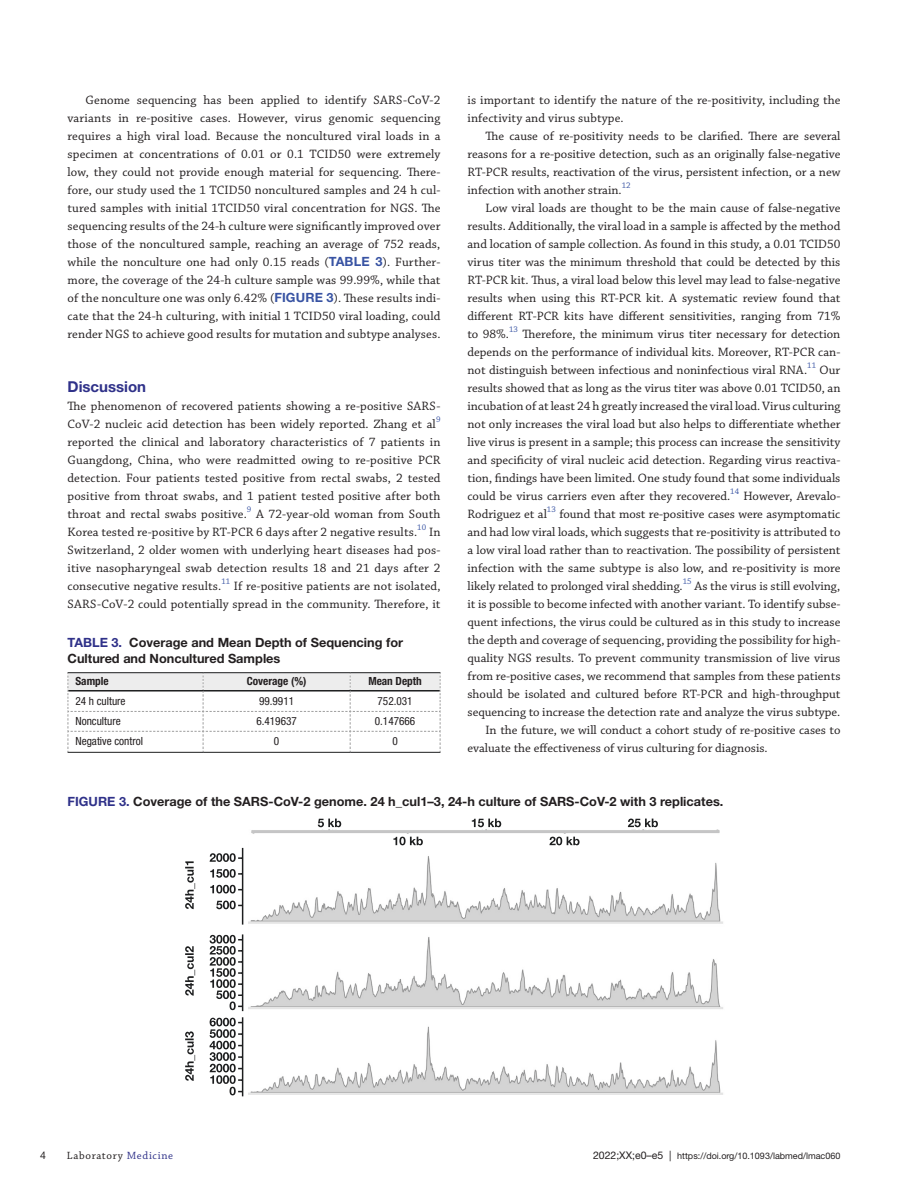
<style>
.page{position:relative;width:908px;height:1201px;background:#fff}
.page>*{position:absolute;margin:0;border:0;box-sizing:border-box;transform-origin:0 0}
.HeadA{font:700 15px "Helvetica Neue LT Std";color:#2f3189}
.TextInd{font:12.75px/18px "Chaparral Pro";color:#231f20;text-align:justify}
.Text{font:12.75px/18px "Chaparral Pro";letter-spacing:.01em;color:#231f20}
.FigCapt{font:700 12.75px "Helvetica Neue LT Std";color:#231f20}
.TabTitle{font:700 12.75px/16.5px "Helvetica Neue LT Std";color:#231f20}
.TableHeader{font:700 condensed 11.25px "Helvetica Neue LT Std";color:#231f20}
.TableBody{font:condensed 11.25px "Helvetica Neue LT Std";color:#231f20}
.TableBody1{font:condensed 11.25px "Helvetica Neue LT Std";color:#231f20}
.TableBody2{font:condensed 11.25px "Helvetica Neue LT Std";color:#231f20}
.t1{font:10.95px "Chaparral Pro Regular 2";letter-spacing:.06em;color:#231f20}
.t2{font:10.5px "Helvetica Neue LT Std";color:#231f20}
.t3{font:9px "Helvetica Neue LT Std";color:#231f20}
.TextInd-2{font:8.55px "Chaparral Pro";color:#3853a3}
.Text-2{font:8.55px "Chaparral Pro";color:#3853a3}
.s1{font-family:"Helvetica Neue LT Std";font-weight:700;color:#3853a3}
.s2{font-size:12.75px;color:#231f20}
.s3{color:#2f3189}
.s4{font-size:10.5px}
</style>
<div class="page">
<hr style="left:68px;top:752px;width:135px;height:1px;background:#1d1e1f">
<hr style="left:203px;top:752px;width:147px;height:1px;background:#1d1e1f">
<hr style="left:350px;top:752px;width:90px;height:1px;background:#1d1e1f">
<svg style="left:68px;top:672px;width:372px;height:80px"></svg>
<img style="left:248px;top:830px;width:475px;height:264px">
<div style="left:392px;top:834px;width:190px;height:12px;background:#fff"></div>
<hr style="left:242px;top:1017px;width:1px;height:79px;background:#1d1e1f">
<hr style="left:242px;top:934px;width:1px;height:77px;background:#1d1e1f">
<hr style="left:242px;top:848px;width:1px;height:76px;background:#1d1e1f">
<svg style="left:185px;top:1031px;width:10px;height:50px"></svg>
<svg style="left:209px;top:1017px;width:34px;height:78px"></svg>
<svg style="left:185px;top:946px;width:10px;height:49px"></svg>
<svg style="left:317px;top:818px;width:24px;height:9px"></svg>
<svg style="left:471px;top:818px;width:30px;height:9px"></svg>
<svg style="left:393px;top:836px;width:29px;height:9px"></svg>
<svg style="left:549px;top:836px;width:30px;height:9px"></svg>
<svg style="left:627px;top:818px;width:30px;height:9px"></svg>
<svg style="left:209px;top:935px;width:33px;height:75px"></svg>
<svg style="left:209px;top:853px;width:33px;height:9px"></svg>
<svg style="left:185px;top:861px;width:10px;height:48px"></svg>
<svg style="left:216px;top:900px;width:26px;height:9px"></svg>
<svg style="left:210px;top:884px;width:32px;height:9px"></svg>
<svg style="left:210px;top:869px;width:32px;height:8px"></svg>
<p class="TextInd" style="left:67px;top:91px;width:374px;text-indent:18px">Genome sequencing has been applied to identify SARS-CoV-2 variants in re-positive cases. However, virus genomic sequencing requires a high viral load. Because the noncultured viral loads in a specimen at concentrations of 0.01 or 0.1 TCID50 were extremely low, they could not provide enough material for sequencing. There&shy;fore, our study used the 1 TCID50 noncultured samples and 24 h cul&shy;tured samples with initial 1TCID50 viral concentration for NGS. The sequencing results of the 24-h culture were significantly improved over those of the noncultured sample, reaching an average of 752 reads, while the nonculture one had only 0.15 reads (<span class="s1">TABLE 3</span>). Further&shy;more, the coverage of the 24-h culture sample was 99.99%, while that of the nonculture one was only 6.42% (<span class="s1">FIGURE 3</span>). These results indi&shy;cate that the 24-h culturing, with initial 1 TCID50 viral loading, could render NGS to achieve good results for mutation and subtype analyses.</p>
<h2 class="HeadA" style="left:68px;top:377px;width:80px">Discussion</h2>
<p class="Text" style="left:68px;top:397px;width:374px">The phenomenon of recovered patients showing a re-positive SARS-<br>CoV-2 nucleic acid detection has been widely reported. Zhang et al</p>
<p class="Text-2" style="left:436px;top:414px;width:6px">9</p>
<p class="Text" style="left:67px;top:433px;width:374px;text-align:justify">reported the clinical and laboratory characteristics of 7 patients in Guangdong, China, who were readmitted owing to re-positive PCR detection. Four patients tested positive from rectal swabs, 2 tested positive from throat swabs, and 1 patient tested positive after both throat and rectal swabs positive.<sup>9</sup> A 72-year-old woman from South Korea tested re-positive by RT-PCR 6 days after 2 negative results.</p>
<p class="Text-2" style="left:417px;top:522px;width:25px">10 <span class="s2">In</span></p>
<p class="Text" style="left:67px;top:541px;width:374px;text-align:justify">Switzerland, 2 older women with underlying heart diseases had pos&shy;itive nasopharyngeal swab detection results 18 and 21 days after 2 consecutive negative results.<sup>11</sup> If re-positive patients are not isolated, SARS-CoV-2 could potentially spread in the community. Therefore, it</p>
<p class="TabTitle" style="left:67px;top:634px;width:337px"><span class="s3">TABLE 3.</span> Coverage and Mean Depth of Sequencing for<br>Cultured and Noncultured Samples</p>
<p class="TableHeader" style="left:75px;top:674px;width:35px">Sample</p>
<p class="TableHeader" style="left:246px;top:674px;width:61px">Coverage (%)</p>
<p class="TableHeader" style="left:368px;top:674px;width:55px">Mean Depth</p>
<p class="TableBody1" style="left:75px;top:695px;width:52px">24 h culture</p>
<p class="TableBody1" style="left:259px;top:695px;width:37px">99.9911</p>
<p class="TableBody1" style="left:377px;top:695px;width:37px">752.031</p>
<p class="TableBody" style="left:75px;top:715px;width:47px">Nonculture</p>
<p class="TableBody" style="left:256px;top:715px;width:42px">6.419637</p>
<p class="TableBody" style="left:375px;top:715px;width:42px">0.147666</p>
<p class="TableBody2" style="left:75px;top:734px;width:69px">Negative control</p>
<p class="TableBody2" style="left:274px;top:734px;width:7px">0</p>
<p class="TableBody2" style="left:392px;top:734px;width:7px">0</p>
<p class="Text" style="left:467px;top:91px;width:374px">is important to identify the nature of the re-positivity, including the infectivity and virus subtype.</p>
<p class="TextInd" style="left:467px;top:127px;width:374px;text-indent:18px">The cause of re-positivity needs to be clarified. There are several reasons for a re-positive detection, such as an originally false-negative RT-PCR results, reactivation of the virus, persistent infection, or a new infection with another strain.</p>
<p class="TextInd-2" style="left:621px;top:180px;width:10px">12</p>
<p class="TextInd" style="left:467px;top:199px;width:374px;text-indent:18px">Low viral loads are thought to be the main cause of false-negative results. Additionally, the viral load in a sample is affected by the method and location of sample collection. As found in this study, a 0.01 TCID50 virus titer was the minimum threshold that could be detected by this RT-PCR kit. Thus, a viral load below this level may lead to false-negative results when using this RT-PCR kit. A systematic review found that different RT-PCR kits have different sensitivities, ranging from 71% to 98%.</p>
<p class="TextInd-2" style="left:509px;top:324px;width:10px">13</p>
<p class="TextInd" style="left:467px;top:325px;width:374px;text-indent:55px">Therefore, the minimum virus titer necessary for detection depends on the performance of individual kits. Moreover, RT-PCR can&shy;not distinguish between infectious and noninfectious viral RNA.</p>
<p class="TextInd-2" style="left:806px;top:360px;width:10px">11</p>
<p class="TextInd" style="left:467px;top:361px;width:374px;text-indent:352px">Our results showed that as long as the virus titer was above 0.01 TCID50, an incubation of at least 24 h greatly increased the viral load. Virus culturing not only increases the viral load but also helps to differentiate whether live virus is present in a sample; this process can increase the sensitivity and specificity of viral nucleic acid detection. Regarding virus reactiva&shy;tion, findings have been limited. One study found that some individuals could be virus carriers even after they recovered.<sup>14</sup> However, Arevalo-Rodriguez et al<sup>13</sup> found that most re-positive cases were asymptomatic and had low viral loads, which suggests that re-positivity is attributed to a low viral load rather than to reactivation. The possibility of persistent infection with the same subtype is also low, and re-positivity is more likely related to prolonged viral shedding.<sup>15</sup> As the virus is still evolving, it is possible to become infected with another variant. To identify subse&shy;quent infections, the virus could be cultured as in this study to increase the depth and coverage of sequencing, providing the possibility for high&shy;quality NGS results. To prevent community transmission of live virus from re-positive cases, we recommend that samples from these patients should be isolated and cultured before RT-PCR and high-throughput sequencing to increase the detection rate and analyze the virus subtype.</p>
<p class="TextInd" style="left:467px;top:721px;width:374px;text-indent:18px">In the future, we will conduct a cohort study of re-positive cases to evaluate the effectiveness of virus culturing for diagnosis.</p>
<p class="FigCapt" style="left:68px;top:793px;width:657px"><span class="s3">FIGURE 3.</span> Coverage of the SARS-CoV-2 genome. 24 h_cul1–3, 24-h culture of SARS-CoV-2 with 3 replicates.</p>
<p class="t2" style="left:40px;top:1148px;width:7px">4</p>
<p class="t1" style="left:67px;top:1149px;width:108px">Laboratory <span class="s3">Medicine</span></p>
<p class="t3" style="left:592px;top:1150px;width:249px"><span class="s4">2022;XX;e0–e5 |</span> https://doi.org/10.1093/labmed/lmac060</p>
</div>
